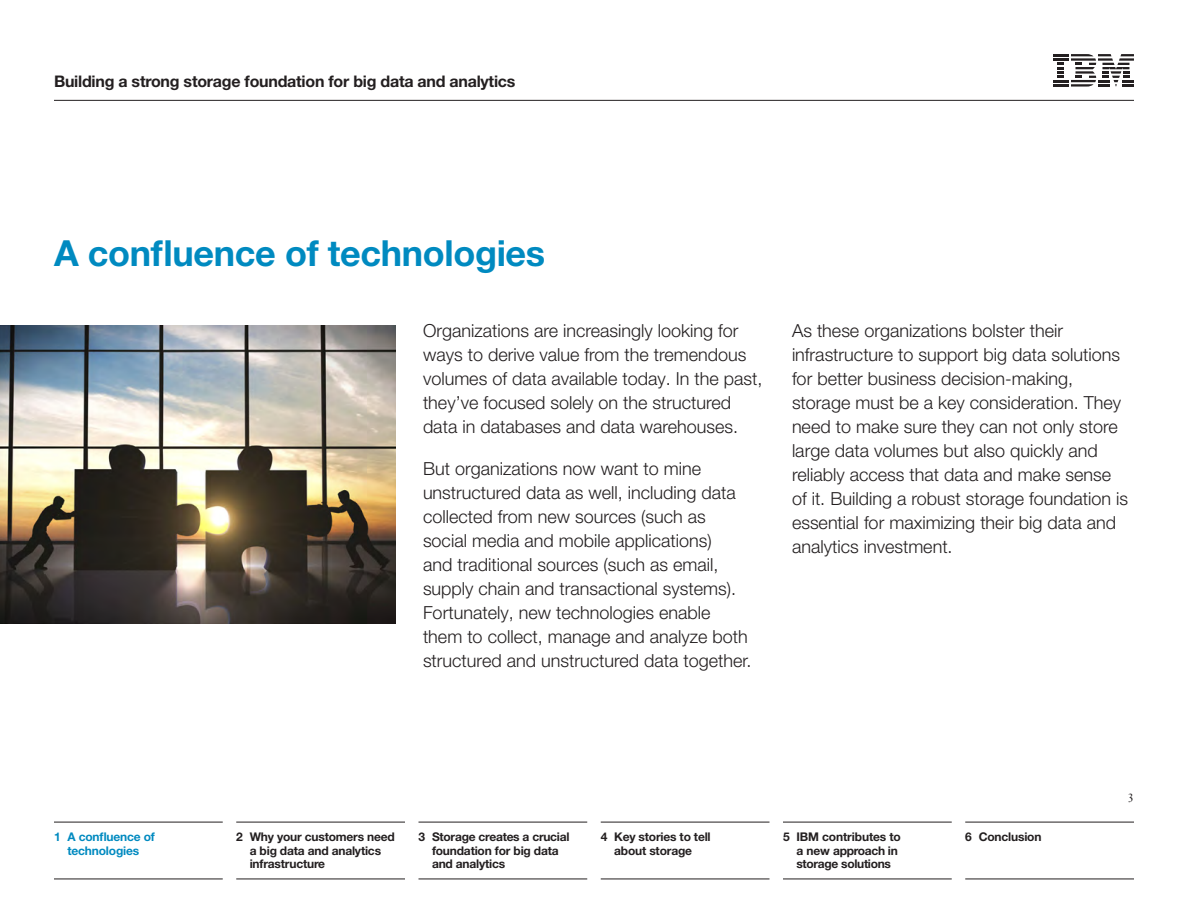
<style>
.page{position:relative;width:1188px;height:918px;background:#fff}
.page>*{position:absolute;margin:0;border:0;box-sizing:border-box;transform-origin:0 0}
._1A_Head_1__color{font:700 36px "Helvetica Neue LT Pro";letter-spacing:-.01em;color:#008ac0}
._2A_Body{font:300 18px/24px "Helvetica Neue LT Pro";color:#231f20}
.t1{font:700 16.05px "Helvetica Neue LT Pro";letter-spacing:-.015em;color:#231f20}
.t2{font:700 12px/13.5px "Helvetica Neue LT Pro";letter-spacing:-.015em;color:#231f20}
._6A_5_ways_copy{font:700 12px/13.5px "Helvetica Neue LT Pro";letter-spacing:-.015em;color:#008ac0;text-align:center}
.t3{font:12px "Janson Text LT Std";color:#231f20}
</style>
<div class="page">
<svg style="left:1053px;top:54px;width:81px;height:33px"></svg>
<hr style="left:54px;top:100px;width:1080px;height:1px;background:#231f20">
<hr style="left:54px;top:822px;width:169px;height:1px;background:#231f20">
<hr style="left:54px;top:879px;width:169px;height:1px;background:#231f20">
<hr style="left:236px;top:822px;width:169px;height:1px;background:#231f20">
<hr style="left:236px;top:879px;width:169px;height:1px;background:#231f20">
<hr style="left:418px;top:822px;width:169px;height:1px;background:#231f20">
<hr style="left:418px;top:879px;width:169px;height:1px;background:#231f20">
<hr style="left:601px;top:822px;width:169px;height:1px;background:#231f20">
<hr style="left:601px;top:879px;width:169px;height:1px;background:#231f20">
<hr style="left:783px;top:822px;width:169px;height:1px;background:#231f20">
<hr style="left:783px;top:879px;width:169px;height:1px;background:#231f20">
<hr style="left:965px;top:822px;width:169px;height:1px;background:#231f20">
<hr style="left:965px;top:879px;width:169px;height:1px;background:#231f20">
<img style="left:0;top:326px;width:396px;height:298px">
<p class="t1" style="left:54px;top:71px;width:463px">Building a strong storage foundation for big data and analytics</p>
<p class="_1A_Head_1__color" style="left:54px;top:231px;width:493px">A confluence of technologies</p>
<p class="_2A_Body" style="left:423px;top:318px;width:341px">Organizations are increasingly looking for ways to derive value from the tremendous volumes of data available today. In the past, they’ve focused solely on the structured data in databases and data warehouses.</p>
<p class="_2A_Body" style="left:423px;top:456px;width:330px">But organizations now want to mine unstructured data as well, including data collected from new sources (such as social media and mobile applications)<br>and traditional sources (such as email, supply chain and transactional systems).<br>Fortunately, new technologies enable them to collect, manage and analyze both structured and unstructured data together.</p>
<p class="_2A_Body" style="left:792px;top:318px;width:338px">As these organizations bolster their infrastructure to support big data solutions for better business decision-making, storage must be a key consideration. They need to make sure they can not only store large data volumes but also quickly and reliably access that data and make sense of it. Building a robust storage foundation is essential for maximizing their big data and analytics investment.</p>
<p class="t3" style="left:1128px;top:790px;width:8px">3</p>
<p class="_6A_5_ways_copy" style="left:54px;top:830px;width:102px">1 A confluence of technologies</p>
<p class="t2" style="left:250px;top:830px;width:147px;text-indent:-14px">2 Why your customers need a big data and analytics infrastructure</p>
<p class="t2" style="left:432px;top:830px;width:139px;text-indent:-14px">3 Storage creates a crucial foundation for big data and analytics</p>
<p class="t2" style="left:601px;top:830px;width:112px;text-align:center">4 Key stories to tell about storage</p>
<p class="t2" style="left:796px;top:830px;width:106px;text-indent:-14px">5 IBM contributes to a new approach in storage solutions</p>
<p class="t2" style="left:965px;top:830px;width:78px">6 Conclusion</p>
</div>
